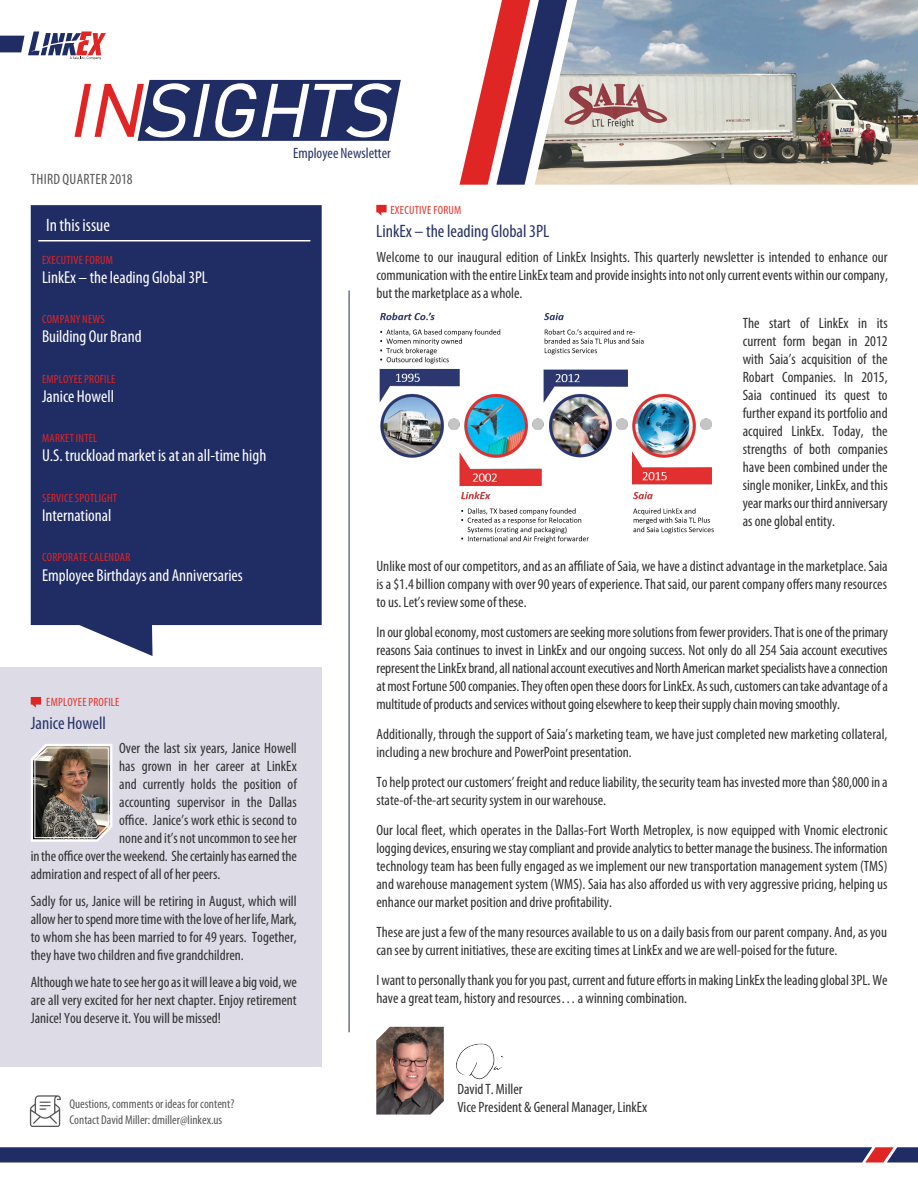
<style>
.page{position:relative;width:918px;height:1188px;background:#fff}
.page>*{position:absolute;margin:0;border:0;box-sizing:border-box;transform-origin:0 0}
.t1{font:condensed 18px "Myriad Pro";color:#283369}
.t2{font:condensed 18px "Myriad Pro";color:#fff}
.t3{font:condensed 17.25px "Myriad Pro";color:#fff}
.t4{font:condensed 15px/18px "Myriad Pro";color:#312f30;text-align:justify}
.t5{font:condensed 15px "Myriad Pro";color:#283369}
.t6{font:condensed 15px "Myriad Pro";letter-spacing:.02em;color:#57585a}
.t7{font:condensed 12.75px "Myriad Pro";color:#57585a}
.t8{font:condensed 12px "Myriad Pro";letter-spacing:.02em;color:#e02525}
.t9{font:condensed 12px "Myriad Pro";letter-spacing:.015em;color:#e0342c}
</style>
<div class="page">
<svg style="left:0;top:31px;width:106px;height:29px"></svg>
<img style="left:567px;top:0;width:351px;height:185px">
<svg style="left:460px;top:0;width:107px;height:185px"></svg>
<svg style="left:75px;top:80px;width:326px;height:61px"></svg>
<div style="left:31px;top:205px;width:291px;height:451px;background:#202c64"></div>
<hr style="left:349px;top:291px;width:1px;height:741px;background:#202c64">
<svg style="left:0;top:1147px;width:918px;height:16px;background:#2f376b"></svg>
<hr style="left:38px;top:240px;width:272px;height:2px;background:#fff">
<div style="left:0;top:667px;width:322px;height:399px;background:#dcdbe6"></div>
<svg style="left:376px;top:205px;width:11px;height:11px"></svg>
<svg style="left:31px;top:697px;width:10px;height:11px"></svg>
<img style="left:376px;top:1027px;width:68px;height:88px">
<img style="left:379px;top:313px;width:335px;height:230px">
<img style="left:31px;top:744px;width:82px;height:98px">
<img style="left:456px;top:1043px;width:48px;height:37px">
<svg style="left:30px;top:1095px;width:31px;height:32px"></svg>
<p class="t6" style="left:31px;top:170px;width:103px">THIRD QUARTER 2018</p>
<p class="t2" style="left:46px;top:216px;width:65px">In this issue</p>
<p class="t5" style="left:293px;top:145px;width:99px">Employee Newsletter</p>
<p class="t9" style="left:390px;top:203px;width:72px">EXECUTIVE FORUM</p>
<p class="t1" style="left:376px;top:222px;width:175px">LinkEx – the leading Global 3PL</p>
<p class="t8" style="left:42px;top:254px;width:72px">EXECUTIVE FORUM</p>
<p class="t3" style="left:42px;top:268px;width:167px">LinkEx – the leading Global 3PL</p>
<p class="t8" style="left:42px;top:313px;width:64px">COMPANY NEWS</p>
<p class="t3" style="left:42px;top:327px;width:101px">Building Our Brand</p>
<p class="t8" style="left:42px;top:372px;width:75px">EMPLOYEE PROFILE</p>
<p class="t3" style="left:42px;top:387px;width:74px">Janice Howell</p>
<p class="t8" style="left:42px;top:432px;width:57px">MARKET INTEL</p>
<p class="t3" style="left:42px;top:446px;width:226px">U.S. truckload market is at an all-time high</p>
<p class="t8" style="left:42px;top:491px;width:76px">SERVICE SPOTLIGHT</p>
<p class="t3" style="left:42px;top:506px;width:71px">International</p>
<p class="t8" style="left:42px;top:551px;width:90px">CORPORATE CALENDAR</p>
<p class="t3" style="left:42px;top:566px;width:202px">Employee Birthdays and Anniversaries</p>
<p class="t9" style="left:46px;top:696px;width:75px">EMPLOYEE PROFILE</p>
<p class="t1" style="left:31px;top:713px;width:77px">Janice Howell</p>
<p class="t4" style="left:119px;top:740px;width:179px">Over the last six years, Janice Howell</p>
<p class="t4" style="left:119px;top:758px;width:179px">has grown in her career at LinkEx</p>
<p class="t4" style="left:119px;top:776px;width:179px">and currently holds the position of</p>
<p class="t4" style="left:119px;top:794px;width:179px">accounting supervisor in the Dallas</p>
<p class="t4" style="left:119px;top:812px;width:179px">office. Janice’s work ethic is second to</p>
<p class="t4" style="left:119px;top:830px;width:179px">none and it’s not uncommon to see her</p>
<p class="t4" style="left:31px;top:848px;width:268px">in the office over the weekend. She certainly has earned the</p>
<p class="t4" style="left:31px;top:866px;width:191px">admiration and respect of all of her peers.</p>
<p class="t4" style="left:31px;top:893px;width:268px">Sadly for us, Janice will be retiring in August, which will allow her to spend more time with the love of her life, Mark, to whom she has been married to for 49 years. Together, they have two children and five grandchildren.</p>
<p class="t4" style="left:31px;top:974px;width:268px">Although we hate to see her go as it will leave a big void, we are all very excited for her next chapter. Enjoy retirement Janice! You deserve it. You will be missed!</p>
<p class="t7" style="left:70px;top:1097px;width:166px">Questions, comments or ideas for content?</p>
<p class="t7" style="left:70px;top:1113px;width:154px">Contact David Miller: dmiller@linkex.us</p>
<p class="t4" style="left:376px;top:248px;width:513px">Welcome to our inaugural edition of LinkEx Insights. This quarterly newsletter is intended to enhance our communication with the entire LinkEx team and provide insights into not only current events within our company, but the marketplace as a whole.</p>
<p class="t4" style="left:743px;top:314px;width:146px">The start of LinkEx in its current form began in 2012 with Saia’s acquisition of the Robart Companies. In 2015, Saia continued its quest to further expand its portfolio and acquired LinkEx. Today, the strengths of both companies have been combined under the single moniker, LinkEx, and this year marks our third anniversary as one global entity.</p>
<p class="t4" style="left:376px;top:557px;width:513px">Unlike most of our competitors, and as an affiliate of Saia, we have a distinct advantage in the marketplace. Saia is a $1.4 billion company with over 90 years of experience. That said, our parent company offers many resources to us. Let’s review some of these.</p>
<p class="t4" style="left:376px;top:623px;width:513px">In our global economy, most customers are seeking more solutions from fewer providers. That is one of the primary reasons Saia continues to invest in LinkEx and our ongoing success. Not only do all 254 Saia account executives represent the LinkEx brand, all national account executives and North American market specialists have a connection at most Fortune 500 companies. They often open these doors for LinkEx. As such, customers can take advantage of a multitude of products and services without going elsewhere to keep their supply chain moving smoothly.</p>
<p class="t4" style="left:376px;top:725px;width:513px">Additionally, through the support of Saia’s marketing team, we have just completed new marketing collateral, including a new brochure and PowerPoint presentation.</p>
<p class="t4" style="left:376px;top:773px;width:513px">To help protect our customers’ freight and reduce liability, the security team has invested more than $80,000 in a state-of-the-art security system in our warehouse.</p>
<p class="t4" style="left:376px;top:821px;width:513px">Our local fleet, which operates in the Dallas-Fort Worth Metroplex, is now equipped with Vnomic electronic logging devices, ensuring we stay compliant and provide analytics to better manage the business. The information technology team has been fully engaged as we implement our new transportation management system (TMS) and warehouse management system (WMS). Saia has also afforded us with very aggressive pricing, helping us enhance our market position and drive profitability.</p>
<p class="t4" style="left:376px;top:923px;width:512px">These are just a few of the many resources available to us on a daily basis from our parent company. And, as you can see by current initiatives, these are exciting times at LinkEx and we are well-poised for the future.</p>
<p class="t4" style="left:376px;top:971px;width:513px">I want to personally thank you for you past, current and future efforts in making LinkEx the leading global 3PL. We have a great team, history and resources… a winning combination.</p>
<p class="t4" style="left:457px;top:1080px;width:67px">David T. Miller</p>
<p class="t4" style="left:457px;top:1098px;width:192px">Vice President &amp; General Manager, LinkEx</p>
</div>
